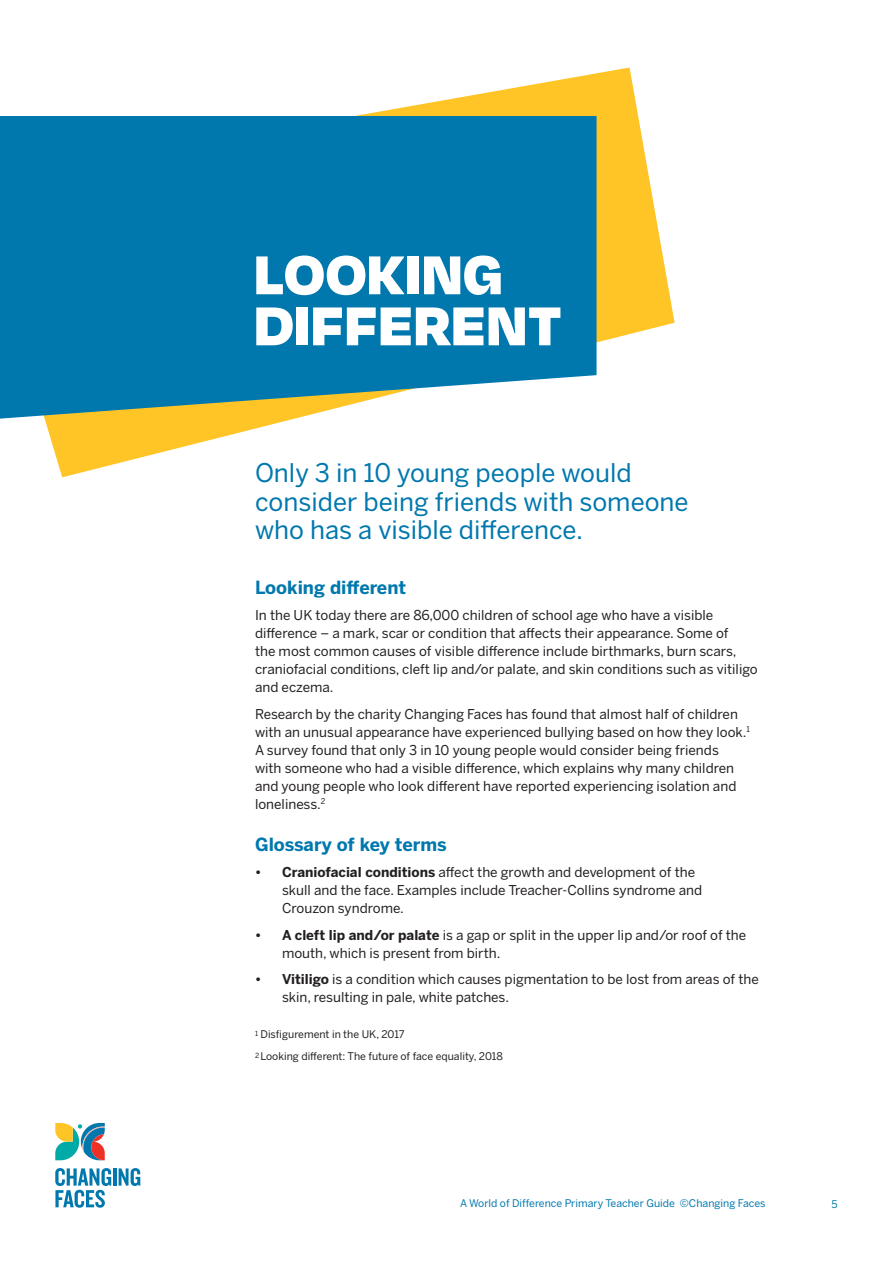
<style>
.page{position:relative;width:893px;height:1263px;background:#fff}
.page>*{position:absolute;margin:0;border:0;box-sizing:border-box;transform-origin:0 0}
.t1{font:900 63px/51px "Degular";color:#fff}
.t2{font:25.5px/28.5px "Benton Sans";color:#0078ae}
.t3{font:700 18px "Benton Sans";color:#0078ae}
.t4{font:13.5px/18px "Benton Sans";color:#231f20}
.t5{font:10.5px/22px "Benton Sans";color:#231f20}
.t6{font:10.5px "Benton Sans";color:#0078ae}
.s1{font-weight:700}
</style>
<div class="page">
<hr style="left:113px;top:1168px;width:3px;height:17px;background:#0078ae">
<svg style="left:119px;top:1168px;width:21px;height:18px"></svg>
<svg style="left:55px;top:1168px;width:56px;height:40px"></svg>
<svg style="left:55px;top:1123px;width:50px;height:38px"></svg>
<svg style="left:44px;top:67px;width:631px;height:410px"></svg>
<svg style="left:0;top:116px;width:597px;height:303px;background:#1280ae"></svg>
<h1 class="t1" style="left:254px;top:245px;width:309px">LOOKING<br>DIFFERENT</h1>
<h2 class="t2" style="left:255px;top:458px;width:435px">Only 3 in 10 young people would consider being friends with someone who has a visible difference.</h2>
<h3 class="t3" style="left:255px;top:577px;width:153px">Looking different</h3>
<p class="t4" style="left:255px;top:606px;width:504px">In the UK today there are 86,000 children of school age who have a visible difference – a mark, scar or condition that affects their appearance. Some of<br>the most common causes of visible difference include birthmarks, burn scars, craniofacial conditions, cleft lip and/or palate, and skin conditions such as vitiligo and eczema.</p>
<p class="t4" style="left:255px;top:705px;width:496px">Research by the charity Changing Faces has found that almost half of children with an unusual appearance have experienced bullying based on how they look.<sup>1<br></sup>A survey found that only 3 in 10 young people would consider being friends<br>with someone who had a visible difference, which explains why many children and young people who look different have reported experiencing isolation and loneliness.<sup>2</sup></p>
<h3 class="t3" style="left:255px;top:834px;width:193px">Glossary of key terms</h3>
<p class="t4" style="left:282px;top:863px;width:422px;text-indent:-27px"><span class="s1">• Craniofacial conditions</span> affect the growth and development of the skull and the face. Examples include Treacher-Collins syndrome and<br>Crouzon syndrome.</p>
<p class="t4" style="left:282px;top:926px;width:466px;text-indent:-27px"><span class="s1">• A cleft lip and/or palate</span> is a gap or split in the upper lip and/or roof of the mouth, which is present from birth.</p>
<p class="t4" style="left:282px;top:970px;width:478px;text-indent:-27px"><span class="s1">• Vitiligo</span> is a condition which causes pigmentation to be lost from areas of the skin, resulting in pale, white patches.</p>
<p class="t5" style="left:255px;top:1023px;width:249px"><sup>1</sup> Disfigurement in the UK, 2017<br><sup>2</sup> Looking different: The future of face equality, 2018</p>
<p class="t6" style="left:460px;top:1197px;width:307px">A World of Difference Primary Teacher Guide ©Changing Faces</p>
<p class="t6" style="left:831px;top:1198px;width:8px">5</p>
</div>
